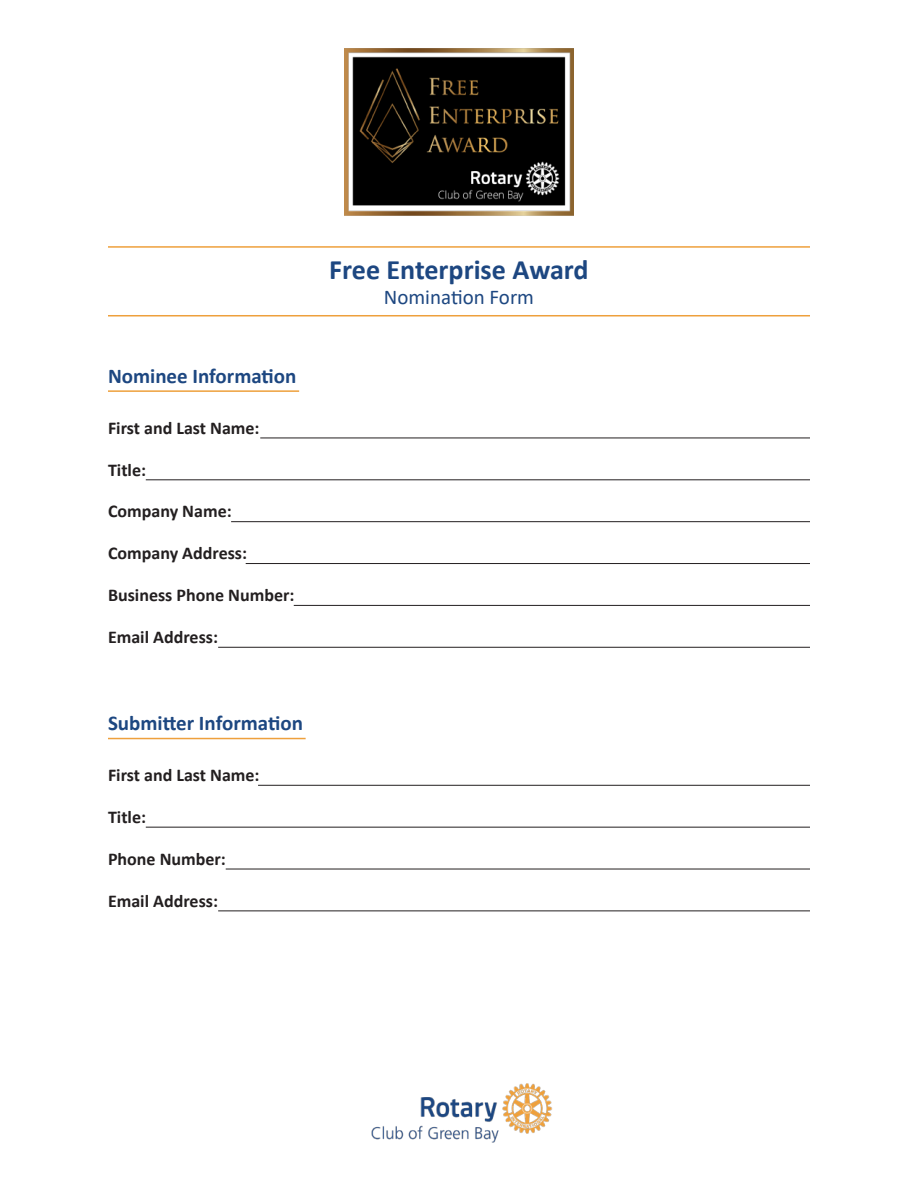
<style>
.page{position:relative;width:918px;height:1188px;background:#fff}
.page>*{position:absolute;margin:0;border:0;box-sizing:border-box;transform-origin:0 0}
.t1{font:700 28.2px "Calibri";color:#1d4781}
.t2{font:700 21px "Calibri";color:#1d4781}
.t3{font:21px "Calibri";color:#1d4781}
.t4{font:700 18px "Calibri";color:#231f20}
</style>
<div class="page">
<img style="left:371px;top:1083px;width:182px;height:60px">
<img style="left:345px;top:48px;width:228px;height:168px">
<hr style="left:108px;top:246px;width:702px;height:2px;background:#eea03c">
<hr style="left:108px;top:315px;width:702px;height:1px;background:#eea03c">
<hr style="left:108px;top:390px;width:191px;height:2px;background:#eea03c">
<hr style="left:108px;top:738px;width:198px;height:1px;background:#eea03c">
<hr style="left:260px;top:438px;width:550px;height:1px;background:#231f20">
<hr style="left:146px;top:480px;width:664px;height:1px;background:#231f20">
<hr style="left:231px;top:521px;width:579px;height:1px;background:#231f20">
<hr style="left:246px;top:563px;width:564px;height:1px;background:#231f20">
<hr style="left:294px;top:605px;width:516px;height:1px;background:#231f20">
<hr style="left:218px;top:647px;width:592px;height:1px;background:#231f20">
<hr style="left:258px;top:785px;width:552px;height:1px;background:#231f20">
<hr style="left:146px;top:827px;width:664px;height:1px;background:#231f20">
<hr style="left:226px;top:869px;width:584px;height:1px;background:#231f20">
<hr style="left:218px;top:911px;width:592px;height:1px;background:#231f20">
<p class="t2" style="left:108px;top:361px;width:190px">Nominee Information</p>
<p class="t4" style="left:108px;top:421px;width:153px">First and Last Name:</p>
<p class="t4" style="left:108px;top:463px;width:40px">Title:</p>
<p class="t4" style="left:108px;top:504px;width:125px">Company Name:</p>
<p class="t4" style="left:108px;top:546px;width:141px">Company Address:</p>
<p class="t4" style="left:108px;top:588px;width:188px">Business Phone Number:</p>
<p class="t4" style="left:108px;top:630px;width:112px">Email Address:</p>
<p class="t2" style="left:108px;top:708px;width:196px">Submitter Information</p>
<p class="t4" style="left:108px;top:768px;width:153px">First and Last Name:</p>
<p class="t4" style="left:108px;top:810px;width:40px">Title:</p>
<p class="t4" style="left:108px;top:852px;width:119px">Phone Number:</p>
<p class="t4" style="left:108px;top:894px;width:112px">Email Address:</p>
<h1 class="t1" style="left:329px;top:259px;width:261px">Free Enterprise Award</h1>
<p class="t3" style="left:384px;top:283px;width:152px">Nomination Form</p>
</div>
